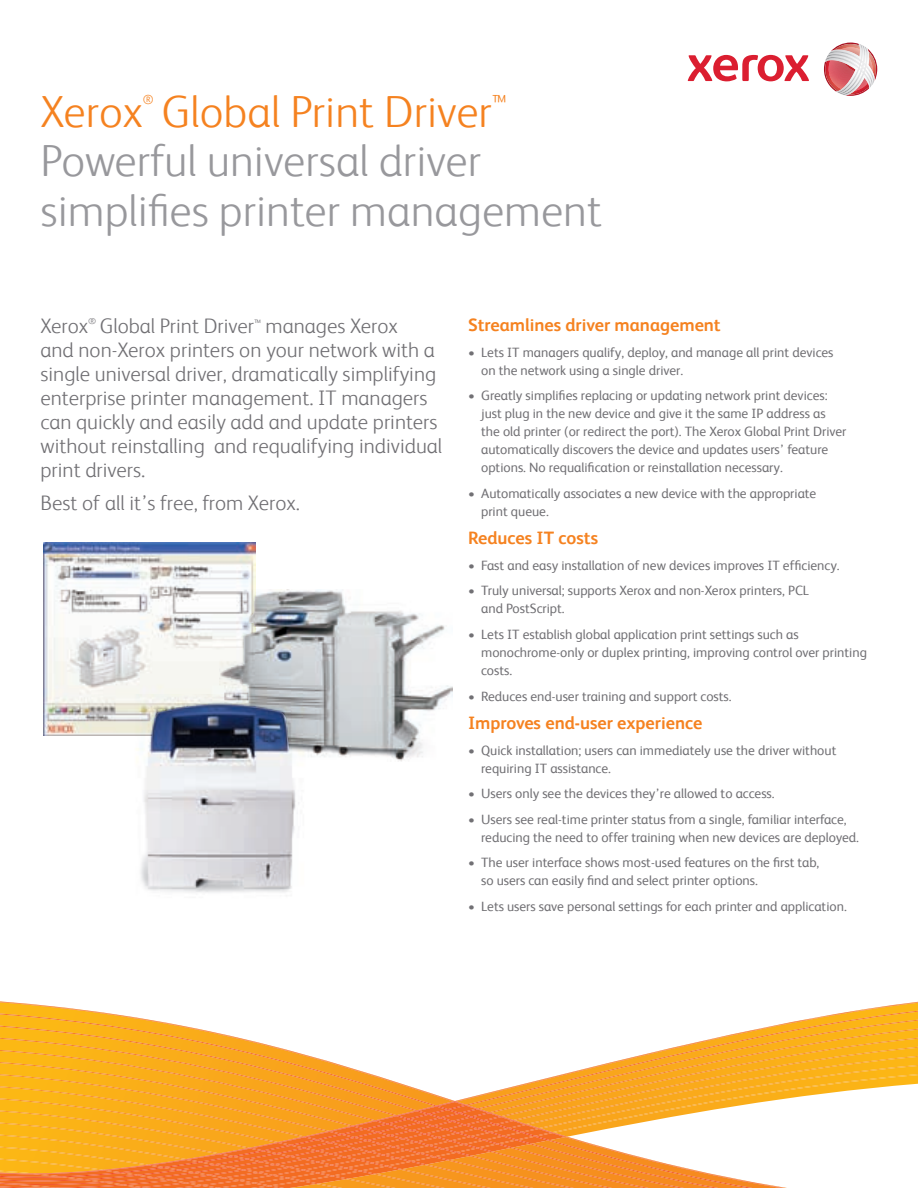
<style>
.page{position:relative;width:918px;height:1188px;background:#fff}
.page>*{position:absolute;margin:0;border:0;box-sizing:border-box;transform-origin:0 0}
.t1{font:300 45px/49.5px "Xerox Sans";color:#98989c}
.t2{font:300 45px "Xerox Sans";color:#f58220}
.t3{font:300 21px/24px "Xerox Sans";color:#717074}
.t4{font:700 18px "Xerox Sans";color:#f58220}
.t5{font:13.5px/18px "Xerox Sans";color:#717074}
.t6{font:300 13.05px "Xerox Sans";color:#f58220}
.t7{font:300 8.55px "Xerox Sans";color:#717074;scale:1.14 1}
</style>
<div class="page">
<svg style="left:688px;top:55px;width:121px;height:26px"></svg>
<svg style="left:824px;top:43px;width:53px;height:53px"></svg>
<img style="left:838px;top:44px;width:27px;height:50px">
<svg style="left:0;top:1011px;width:918px;height:177px"></svg>
<img style="left:0;top:1183px;width:29px;height:2px">
<img style="left:44px;top:542px;width:211px;height:194px">
<img style="left:219px;top:590px;width:234px;height:172px">
<img style="left:221px;top:592px;width:107px;height:103px">
<img style="left:112px;top:695px;width:219px;height:198px">
<img style="left:144px;top:704px;width:150px;height:183px">
<h1 class="t2" style="left:40px;top:82px;width:468px">Xerox Global Print Driver<sup>™</sup></h1>
<p class="t6" style="left:143px;top:91px;width:12px">®</p>
<h1 class="t1" style="left:40px;top:134px;width:563px">Powerful universal driver simplifies printer management</h1>
<h2 class="t3" style="left:40px;top:313px;width:49px">Xerox</h2>
<p class="t7" style="left:88px;top:315px;width:9px">®</p>
<p class="t3" style="left:40px;top:313px;width:403px;text-indent:59px">Global Print Driver<sup>™</sup> manages Xerox<br>and non-Xerox printers on your network with a single universal driver, dramatically simplifying enterprise printer management. IT managers can quickly and easily add and update printers without reinstalling and requalifying individual print drivers.</p>
<h2 class="t3" style="left:40px;top:490px;width:261px">Best of all it’s free, from Xerox.</h2>
<h3 class="t4" style="left:468px;top:313px;width:254px">Streamlines driver management</h3>
<p class="t5" style="left:481px;top:342px;width:354px;text-indent:-13px">• Lets IT managers qualify, deploy, and manage all print devices on the network using a single driver.</p>
<p class="t5" style="left:481px;top:386px;width:367px;text-indent:-13px">• Greatly simplifies replacing or updating network print devices: just plug in the new device and give it the same IP address as the old printer (or redirect the port). The Xerox Global Print Driver automatically discovers the device and updates users’ feature options. No requalification or reinstallation necessary.</p>
<p class="t5" style="left:481px;top:483px;width:337px;text-indent:-13px">• Automatically associates a new device with the appropriate print queue.</p>
<h3 class="t4" style="left:468px;top:526px;width:132px">Reduces IT costs</h3>
<p class="t5" style="left:468px;top:556px;width:373px">• Fast and easy installation of new devices improves IT efficiency.</p>
<p class="t5" style="left:481px;top:581px;width:329px;text-indent:-13px">• Truly universal; supports Xerox and non-Xerox printers, PCL and PostScript.</p>
<p class="t5" style="left:481px;top:625px;width:387px;text-indent:-13px">• Lets IT establish global application print settings such as monochrome-only or duplex printing, improving control over printing costs.</p>
<p class="t5" style="left:468px;top:686px;width:265px">• Reduces end-user training and support costs.</p>
<h3 class="t4" style="left:468px;top:711px;width:236px">Improves end-user experience</h3>
<p class="t5" style="left:481px;top:740px;width:357px;text-indent:-13px">• Quick installation; users can immediately use the driver without requiring IT assistance.</p>
<p class="t5" style="left:468px;top:784px;width:308px">• Users only see the devices they’re allowed to access.</p>
<p class="t5" style="left:481px;top:810px;width:379px;text-indent:-13px">• Users see real-time printer status from a single, familiar interface, reducing the need to offer training when new devices are deployed.</p>
<p class="t5" style="left:481px;top:853px;width:340px;text-indent:-13px">• The user interface shows most-used features on the first tab, so users can easily find and select printer options.</p>
<p class="t5" style="left:468px;top:897px;width:380px">• Lets users save personal settings for each printer and application.</p>
</div>
